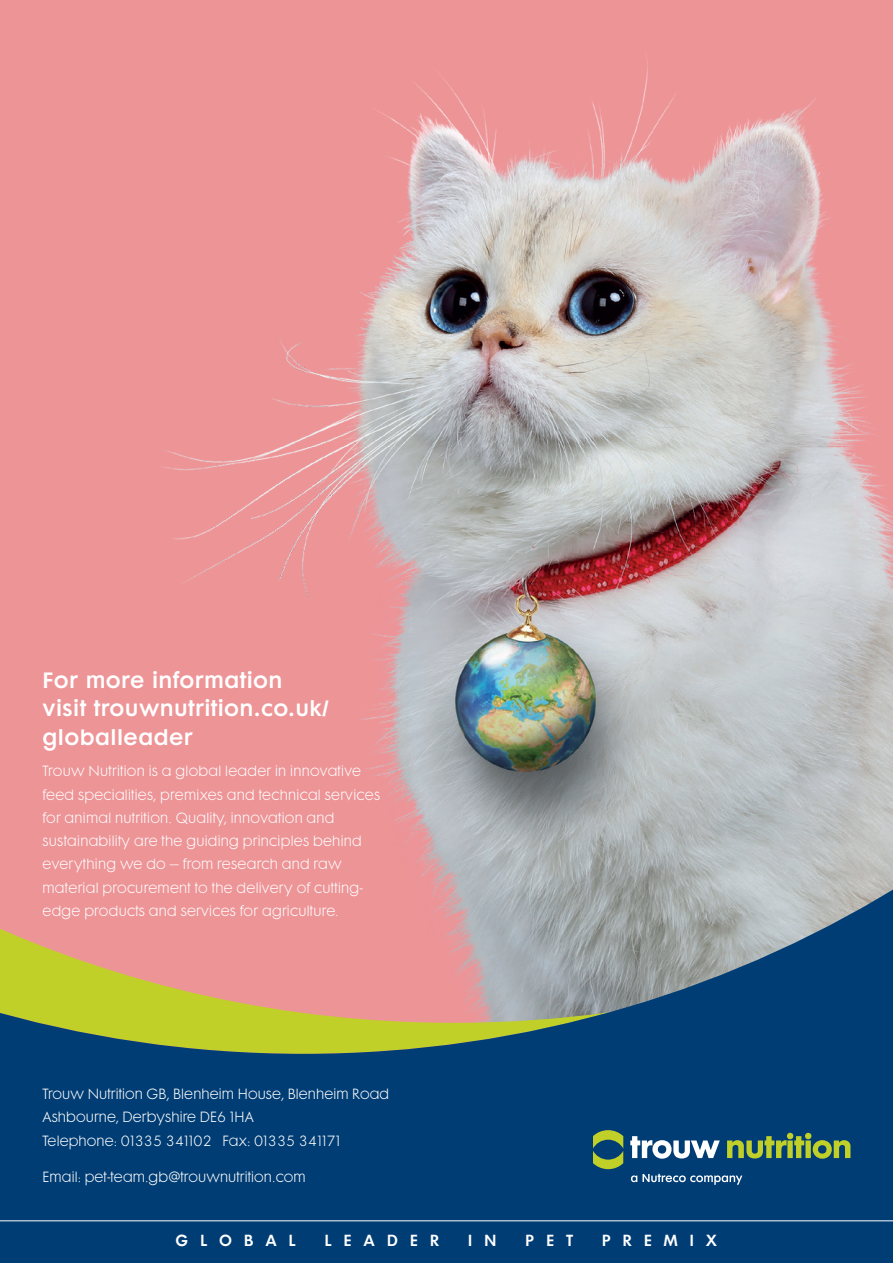
<style>
.page{position:relative;width:893px;height:1263px;background:#fff}
.page>*{position:absolute;margin:0;border:0;box-sizing:border-box;transform-origin:0 0}
.Secondary_Paragraph{font:600 20.25px/28.5px "Futura Maxi Std";letter-spacing:.02em;color:#fff}
.t1{font:600 14.7px "Futura Maxi Std";letter-spacing:.8em;color:#fff}
.Body_Copy_9_15_5{font:300 13.5px/23.2px "Futura Maxi Std";letter-spacing:.02em;color:#fff}
</style>
<div class="page">
<div style="left:0;top:0;width:893px;height:1115px;background:#ed9497"></div>
<img style="left:163px;top:61px;width:730px;height:815px">
<svg style="left:0;top:876px;width:893px;height:387px;fill:#003d74"></svg>
<svg style="left:630px;top:1136px;width:90px;height:23px"></svg>
<svg style="left:727px;top:1133px;width:123px;height:26px;background:#598150"></svg>
<svg style="left:631px;top:1174px;width:111px;height:11px"></svg>
<svg style="left:593px;top:1130px;width:30px;height:39px"></svg>
<hr style="left:0;top:1220px;width:893px;height:1px;background:#fff">
<p class="Secondary_Paragraph" style="left:43px;top:666px;width:288px">For more information visit trouwnutrition.co.uk/ globalleader</p>
<p class="Body_Copy_9_15_5" style="left:43px;top:760px;width:339px">Trouw Nutrition is a global leader in innovative feed specialities, premixes and technical services for animal nutrition. Quality, innovation and sustainability are the guiding principles behind everything we do – from research and raw material procurement to the delivery of cutting&shy;edge products and services for agriculture.</p>
<p class="Body_Copy_9_15_5" style="left:43px;top:1081px;width:348px;line-height:23.7px">Trouw Nutrition GB, Blenheim House, Blenheim Road<br>Ashbourne, Derbyshire DE6 1HA<br>Telephone: 01335 341102 Fax: 01335 341171</p>
<p class="Body_Copy_9_15_5" style="left:43px;top:1165px;width:265px">Email: pet-team.gb@trouwnutrition.com</p>
<p class="t1" style="left:176px;top:1231px;width:122px">GLOBAL</p>
<p class="t1" style="left:324px;top:1231px;width:116px">LEADER</p>
<p class="t1" style="left:468px;top:1231px;width:30px">I N</p>
<p class="t1" style="left:525px;top:1231px;width:49px">PET</p>
<p class="t1" style="left:602px;top:1231px;width:117px">PREMIX</p>
</div>
